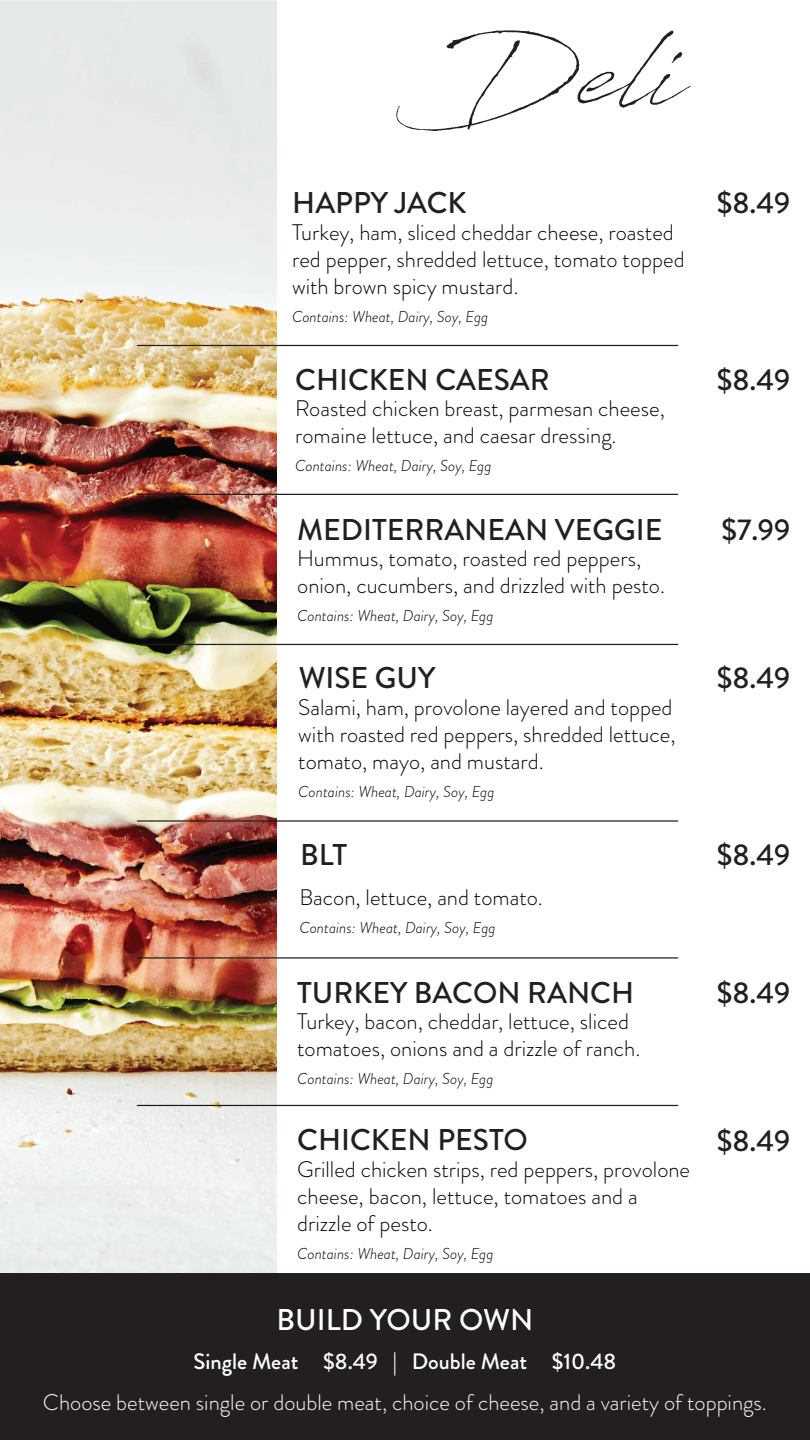
<style>
.page{position:relative;width:810px;height:1440px;background:#fff}
.page>*{position:absolute;margin:0;border:0;box-sizing:border-box;transform-origin:0 0}
.t1{font:117.23px "Antro Vectra";color:#231f20}
.t2{font:500 30px "Brandon Grotesque";color:#231f20}
.t3{font:500 30px "Brandon Grotesque";color:#fff}
.t4{font:300 22.5px/27px "Brandon Grotesque";color:#040503}
.t5{font:300 22.5px "Brandon Grotesque";color:#fff}
.t6{font:500 22.35px "Brandon Grotesque";color:#fff}
.t7{font:italic 300 15.75px "Brandon Grotesque";color:#040503}
</style>
<div class="page">
<img style="left:0;top:0;width:277px;height:1273px">
<hr style="left:137px;top:345px;width:541px;height:1px;background:#211d1e">
<hr style="left:137px;top:494px;width:541px;height:1px;background:#211d1e">
<hr style="left:137px;top:644px;width:541px;height:1px;background:#211d1e">
<hr style="left:137px;top:820px;width:541px;height:2px;background:#211d1e">
<hr style="left:137px;top:957px;width:541px;height:2px;background:#211d1e">
<hr style="left:137px;top:1105px;width:541px;height:1px;background:#211d1e">
<div style="left:0;top:1273px;width:810px;height:167px;background:#231f20"></div>
<h1 class="t1" style="left:408px;top:-9px;width:274px">Deli</h1>
<h2 class="t2" style="left:292px;top:182px;width:176px">HAPPY JACK</h2>
<h2 class="t2" style="left:717px;top:182px;width:75px">$8.49</h2>
<p class="t4" style="left:292px;top:219px;width:394px">Turkey, ham, sliced cheddar cheese, roasted red pepper, shredded lettuce, tomato topped with brown spicy mustard.</p>
<p class="t7" style="left:292px;top:306px;width:198px">Contains: Wheat, Dairy, Soy, Egg</p>
<h2 class="t2" style="left:295px;top:359px;width:256px">CHICKEN CAESAR</h2>
<p class="t4" style="left:295px;top:395px;width:371px">Roasted chicken breast, parmesan cheese, romaine lettuce, and caesar dressing.</p>
<p class="t7" style="left:295px;top:455px;width:198px">Contains: Wheat, Dairy, Soy, Egg</p>
<h2 class="t2" style="left:297px;top:508px;width:367px">MEDITERRANEAN VEGGIE</h2>
<p class="t4" style="left:297px;top:545px;width:369px">Hummus, tomato, roasted red peppers, onion, cucumbers, and drizzled with pesto.</p>
<p class="t7" style="left:297px;top:604px;width:198px">Contains: Wheat, Dairy, Soy, Egg</p>
<h2 class="t2" style="left:299px;top:657px;width:138px">WISE GUY</h2>
<p class="t4" style="left:298px;top:694px;width:379px">Salami, ham, provolone layered and topped with roasted red peppers, shredded lettuce, tomato, mayo, and mustard.</p>
<p class="t7" style="left:298px;top:781px;width:198px">Contains: Wheat, Dairy, Soy, Egg</p>
<h2 class="t2" style="left:300px;top:834px;width:49px">BLT</h2>
<p class="t4" style="left:299px;top:884px;width:245px">Bacon, lettuce, and tomato.</p>
<p class="t7" style="left:299px;top:917px;width:198px">Contains: Wheat, Dairy, Soy, Egg</p>
<h2 class="t2" style="left:717px;top:359px;width:75px">$8.49</h2>
<h2 class="t2" style="left:722px;top:509px;width:70px">$7.99</h2>
<h2 class="t2" style="left:717px;top:657px;width:75px">$8.49</h2>
<h2 class="t2" style="left:717px;top:834px;width:75px">$8.49</h2>
<h2 class="t2" style="left:297px;top:972px;width:339px">TURKEY BACON RANCH</h2>
<h2 class="t2" style="left:717px;top:972px;width:75px">$8.49</h2>
<p class="t4" style="left:297px;top:1008px;width:345px">Turkey, bacon, cheddar, lettuce, sliced tomatoes, onions and a drizzle of ranch.</p>
<p class="t7" style="left:297px;top:1068px;width:198px">Contains: Wheat, Dairy, Soy, Egg</p>
<h2 class="t2" style="left:297px;top:1119px;width:232px">CHICKEN PESTO</h2>
<h2 class="t2" style="left:717px;top:1120px;width:75px">$8.49</h2>
<p class="t4" style="left:297px;top:1155px;width:394px">Grilled chicken strips, red peppers, provolone cheese, bacon, lettuce, tomatoes and a drizzle of pesto.</p>
<p class="t7" style="left:297px;top:1242px;width:198px">Contains: Wheat, Dairy, Soy, Egg</p>
<h2 class="t3" style="left:277px;top:1299px;width:258px">BUILD YOUR OWN</h2>
<p class="t6" style="left:194px;top:1346px;width:424px">Single Meat $8.49 | Double Meat $10.48</p>
<p class="t5" style="left:43px;top:1387px;width:726px">Choose between single or double meat, choice of cheese, and a variety of toppings.</p>
</div>
